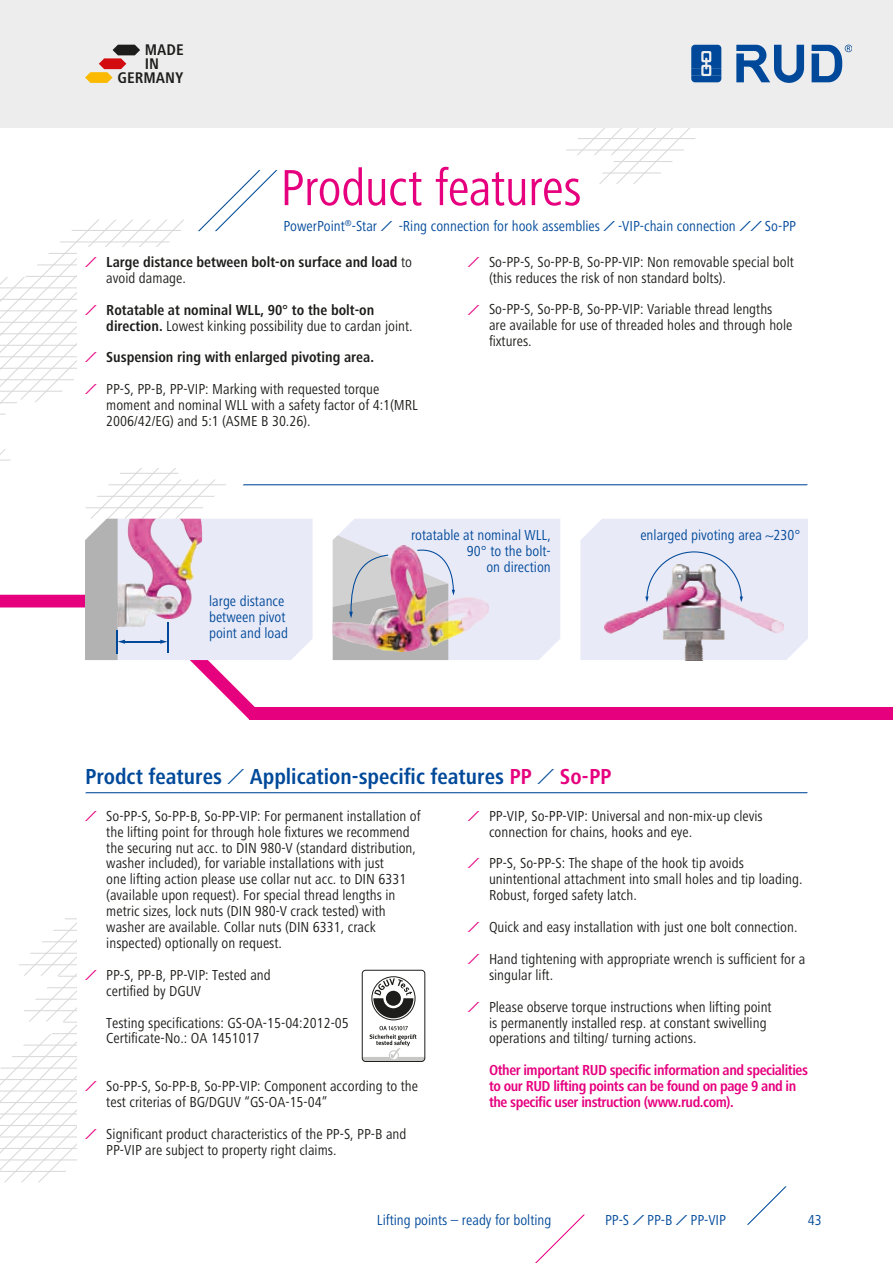
<style>
.page{position:relative;width:893px;height:1263px;background:#fff}
.page>*{position:absolute;margin:0;border:0;box-sizing:border-box;transform-origin:0 0}
.t1{font:condensed 52.5px "Frutiger Next LT";letter-spacing:-.015em;color:#e6007e}
.t2{font:700 condensed 22.5px "Frutiger Next LT";color:#00499a}
.t3{font:700 condensed 16.05px "Frutiger Next LT";letter-spacing:.005em;color:#1d1d1b}
.t4{font:condensed 15px/15.9px "Frutiger Next LT";color:#1d1d1b}
.t5{font:condensed 15px/15.9px "Frutiger Next LT";color:#00499a}
.t6{font:700 condensed 15px/15.9px "Frutiger Next LT";letter-spacing:-.03em;color:#e6007e}
.t7{font:700 condensed 15px "Frutiger Next LT";color:#1d1d1b}
.s1{font-weight:700;font-style:italic}
.s2{font-style:italic;color:#e6007e}
.s3{font-weight:400}
.s4{font-weight:700;font-style:italic;color:#e6007e}
.s5{font-weight:700}
.s6{font-style:italic}
.s7{color:#e6007e}
</style>
<div class="page">
<svg style="left:0;top:918px;width:77px;height:264px"></svg>
<svg style="left:566px;top:128px;width:130px;height:56px"></svg>
<div style="left:250px;top:707px;width:643px;height:13px;background:#e6007e"></div>
<svg style="left:85px;top:792px;width:723px;height:1px"></svg>
<div style="left:372px;top:976px;width:43px;height:44px;border:1px solid #1d1d1b;border-radius:50%"></div>
<svg style="left:373px;top:978px;width:40px;height:40px"></svg>
<div style="left:362px;top:970px;width:63px;height:92px;border:1px solid #1d1d1b;border-radius:3px"></div>
<svg style="left:362px;top:1026px;width:63px;height:35px"></svg>
<svg style="left:0;top:449px;width:808px;height:271px"></svg>
<svg style="left:0;top:170px;width:277px;height:234px"></svg>
<div style="left:0;top:0;width:893px;height:128px;background:#ededed"></div>
<svg style="left:85px;top:45px;width:55px;height:38px"></svg>
<svg style="left:747px;top:1186px;width:40px;height:39px"></svg>
<svg style="left:736px;top:45px;width:68px;height:38px"></svg>
<svg style="left:692px;top:45px;width:29px;height:37px"></svg>
<svg style="left:812px;top:45px;width:40px;height:37px"></svg>
<svg style="left:535px;top:1214px;width:50px;height:49px"></svg>
<p class="t3" style="left:145px;top:41px;width:41px">MADE</p>
<p class="t3" style="left:145px;top:55px;width:16px">IN</p>
<p class="t3" style="left:118px;top:69px;width:67px">GERMANY</p>
<h1 class="t1" style="left:280px;top:159px;width:303px">Product features</h1>
<p class="t5" style="left:283px;top:218px;width:514px">PowerPoint<sup>®</sup>-Star <span class="s1">/</span> -Ring connection for hook assemblies <span class="s1">/</span> -VIP-chain connection <span class="s1">//</span> So-PP</p>
<p class="t7" style="left:85px;top:254px;width:329px"><span class="s2">/</span> Large distance between bolt-on surface and load <span class="s3">to</span></p>
<p class="t7" style="left:85px;top:301px;width:291px"><span class="s2">/</span> Rotatable at nominal WLL, 90° to the bolt-on</p>
<p class="t4" style="left:85px;top:341px;width:296px;line-height:31.8px"><span class="s4">/</span> <span class="s5">Suspension ring with enlarged pivoting area. </span><span class="s4">/</span> PP-S, PP-B, PP-VIP: Marking with requested torque</p>
<p class="t4" style="left:106px;top:270px;width:81px">avoid damage.</p>
<p class="t4" style="left:106px;top:318px;width:308px"><span class="s5">direction.</span> Lowest kinking possibility due to cardan joint.</p>
<p class="t4" style="left:106px;top:397px;width:313px">moment and nominal WLL with a safety factor of 4:1(MRL<br>2006/42/EG) and 5:1 (ASME B 30.26).</p>
<p class="t4" style="left:468px;top:254px;width:328px"><span class="s4">/</span> So-PP-S, So-PP-B, So-PP-VIP: Non removable special bolt</p>
<p class="t4" style="left:468px;top:302px;width:306px"><span class="s4">/</span> So-PP-S, So-PP-B, So-PP-VIP: Variable thread lengths</p>
<p class="t4" style="left:489px;top:270px;width:238px">(this reduces the risk of non standard bolts).</p>
<p class="t4" style="left:489px;top:317px;width:305px">are available for use of threaded holes and through hole fixtures.</p>
<p class="t5" style="left:209px;top:593px;width:80px">large distance between pivot point and load</p>
<p class="t5" style="left:411px;top:527px;width:141px;text-align:right">rotatable at nominal WLL,<br>90° to the bolt-<br>on direction</p>
<p class="t5" style="left:640px;top:527px;width:162px">enlarged pivoting area ~230°</p>
<h2 class="t2" style="left:85px;top:764px;width:528px">Prodct features <span class="s6">/</span>Application-specific features <span class="s7">PP</span> <span class="s6">/</span><span class="s7">So-PP</span></h2>
<p class="t4" style="left:85px;top:808px;width:337px"><span class="s4">/</span> So-PP-S, So-PP-B, So-PP-VIP: For permanent installation of</p>
<p class="t4" style="left:468px;top:808px;width:296px"><span class="s4">/</span> PP-VIP, So-PP-VIP: Universal and non-mix-up clevis</p>
<p class="t4" style="left:468px;top:856px;width:278px"><span class="s4">/</span> PP-S, So-PP-S: The shape of the hook tip avoids</p>
<p class="t4" style="left:106px;top:824px;width:311px">the lifting point for through hole fixtures we recommend the securing nut acc. to DIN 980-V (standard distribution, washer included), for variable installations with just<br>one lifting action please use collar nut acc. to DIN 6331 (available upon request). For special thread lengths in metric sizes, lock nuts (DIN 980-V crack tested) with washer are available. Collar nuts (DIN 6331, crack inspected) optionally on request.</p>
<p class="t4" style="left:106px;top:975px;width:244px;line-height:31.8px">certified by DGUV<br>Testing specifications: GS-OA-15-04:2012-05</p>
<p class="t4" style="left:106px;top:1030px;width:155px">Certificate-No.: OA 1451017</p>
<p class="t4" style="left:489px;top:824px;width:205px">connection for chains, hooks and eye.</p>
<p class="t4" style="left:489px;top:871px;width:315px">unintentional attachment into small holes and tip loading.<br>Robust, forged safety latch.</p>
<p class="t4" style="left:468px;top:911px;width:339px;line-height:31.8px"><span class="s4">/</span> Quick and easy installation with just one bolt connection. <span class="s4">/</span> Hand tightening with appropriate wrench is sufficient for a</p>
<p class="t4" style="left:468px;top:999px;width:305px"><span class="s4">/</span> Please observe torque instructions when lifting point</p>
<p class="t4" style="left:489px;top:967px;width:66px">singular lift.</p>
<p class="t4" style="left:489px;top:1015px;width:279px">is permanently installed resp. at constant swivelling operations and tilting/ turning actions.</p>
<p class="t6" style="left:489px;top:1062px;width:320px">Other important RUD specific information and specialities to our RUD lifting points can be found on page 9 and in the specific user instruction (www.rud.com).</p>
<p class="t4" style="left:85px;top:967px;width:187px"><span class="s4">/</span> PP-S, PP-B, PP-VIP: Tested and</p>
<p class="t4" style="left:85px;top:1078px;width:334px"><span class="s4">/</span> So-PP-S, So-PP-B, So-PP-VIP: Component according to the</p>
<p class="t4" style="left:85px;top:1126px;width:323px"><span class="s4">/</span> Significant product characteristics of the PP-S, PP-B and</p>
<p class="t4" style="left:106px;top:1094px;width:223px">test criterias of BG/DGUV “GS-OA-15-04”</p>
<p class="t4" style="left:106px;top:1142px;width:232px">PP-VIP are subject to property right claims.</p>
<p class="t5" style="left:377px;top:1212px;width:176px">Lifting points – ready for bolting</p>
<p class="t5" style="left:605px;top:1212px;width:123px">PP-S <span class="s1">/</span> PP-B <span class="s1">/</span> PP-VIP</p>
<p class="t5" style="left:808px;top:1212px;width:15px">43</p>
</div>
